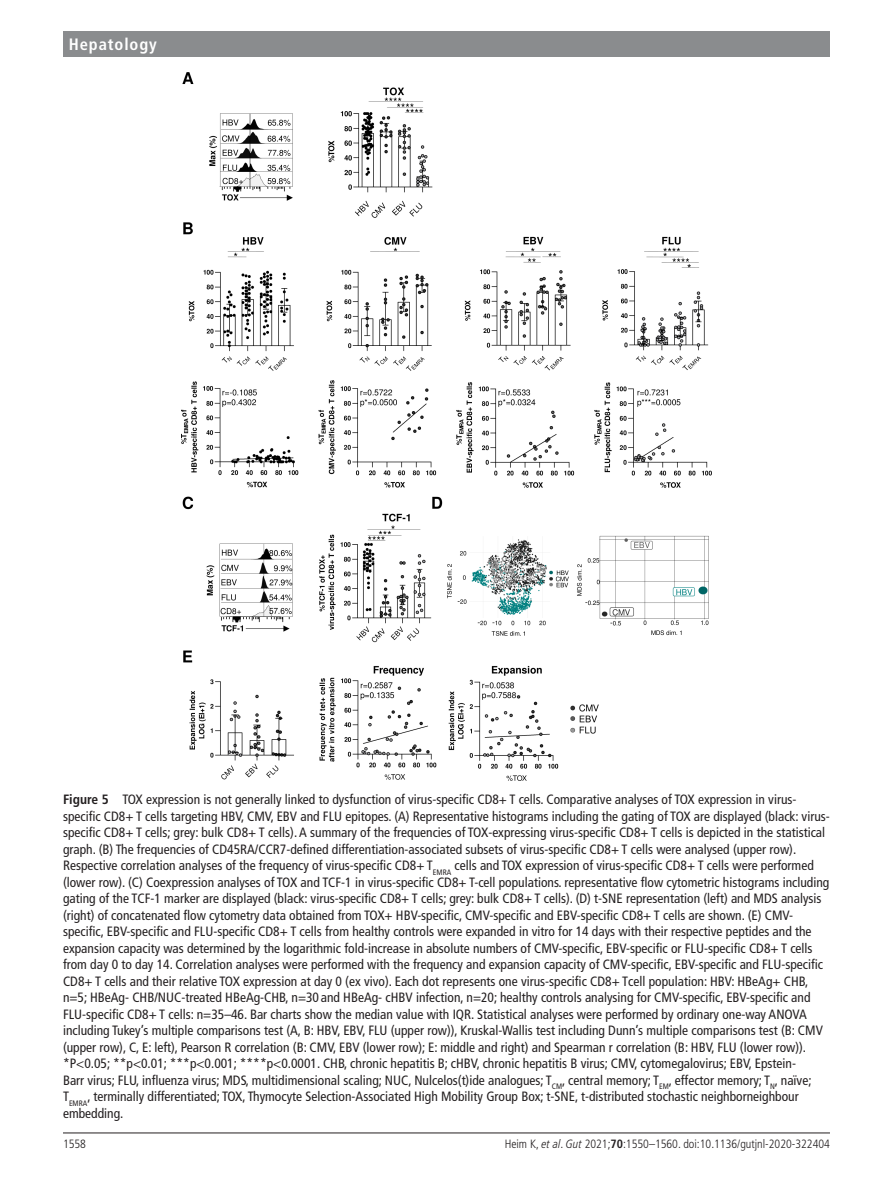
<style>
.page{position:relative;width:893px;height:1191px;background:#fff}
.page>*{position:absolute;margin:0;border:0;box-sizing:border-box;transform-origin:0 0}
.t1{font:700 condensed 16.5px "Frutiger LT Pro";letter-spacing:.055em;color:#fff}
.t2{font:condensed 13.5px/16.5px "Frutiger LT Pro";color:#231f20}
.t3{font:300 condensed 12px "Frutiger LT Pro";color:#231f20}
.s1{font-weight:700}
.s2{font-style:italic}
</style>
<div class="page">
<hr style="left:63px;top:1132px;width:767px;height:1px;background:#231f20">
<div style="left:63px;top:31px;width:767px;height:25px;background:#8a8c8e"></div>
<img style="left:181px;top:72px;width:531px;height:708px">
<p class="t1" style="left:69px;top:34px;width:90px">Hepatology</p>
<p class="t2" style="left:63px;top:791px;width:768px"><span class="s1">Figure 5</span> TOX expression is not generally linked to dysfunction of virus-specific CD8+ T cells. Comparative analyses of TOX expression in virus&shy;specific CD8+ T cells targeting HBV, CMV, EBV and FLU epitopes. (A) Representative histograms including the gating of TOX are displayed (black: virus&shy;specific CD8+ T cells; grey: bulk CD8+ T cells). A summary of the frequencies of TOX-expressing virus-specific CD8+ T cells is depicted in the statistical graph. (B) The frequencies of CD45RA/CCR7-defined differentiation-associated subsets of virus-specific CD8+ T cells were analysed (upper row).<br>Respective correlation analyses of the frequency of virus-specific CD8+ T<sub>EMRA</sub> cells and TOX expression of virus-specific CD8+ T cells were performed (lower row). (C) Coexpression analyses of TOX and TCF-1 in virus-specific CD8+ T-cell populations. representative flow cytometric histograms including gating of the TCF-1 marker are displayed (black: virus-specific CD8+ T cells; grey: bulk CD8+ T cells). (D) t-SNE representation (left) and MDS analysis (right) of concatenated flow cytometry data obtained from TOX+ HBV-specific, CMV-specific and EBV-specific CD8+ T cells are shown. (E) CMV&shy;specific, EBV-specific and FLU-specific CD8+ T cells from healthy controls were expanded in vitro for 14 days with their respective peptides and the expansion capacity was determined by the logarithmic fold-increase in absolute numbers of CMV-specific, EBV-specific or FLU-specific CD8+ T cells from day 0 to day 14. Correlation analyses were performed with the frequency and expansion capacity of CMV-specific, EBV-specific and FLU-specific CD8+ T cells and their relative TOX expression at day 0 (ex vivo). Each dot represents one virus-specific CD8+ Tcell population: HBV: HBeAg+ CHB, n=5; HBeAg- CHB/NUC-treated HBeAg-CHB, n=30 and HBeAg- cHBV infection, n=20; healthy controls analysing for CMV-specific, EBV-specific and FLU-specific CD8+ T cells: n=35–46. Bar charts show the median value with IQR. Statistical analyses were performed by ordinary one-way ANOVA including Tukey’s multiple comparisons test (A, B: HBV, EBV, FLU (upper row)), Kruskal-Wallis test including Dunn’s multiple comparisons test (B: CMV (upper row), C, E: left), Pearson R correlation (B: CMV, EBV (lower row); E: middle and right) and Spearman r correlation (B: HBV, FLU (lower row)). *P&lt;0.05; **p&lt;0.01; ***p&lt;0.001; ****p&lt;0.0001. CHB, chronic hepatitis B; cHBV, chronic hepatitis B virus; CMV, cytomegalovirus; EBV, Epstein-<br>Barr virus; FLU, influenza virus; MDS, multidimensional scaling; NUC, Nulcelos(t)ide analogues; T<sub>CM</sub>, central memory; T<sub>EM</sub>, effector memory; T<sub>N</sub>, naïve; T<sub>EMRA</sub>, terminally differentiated; TOX, Thymocyte Selection-Associated High Mobility Group Box; t-SNE, t-distributed stochastic neighborneighbour embedding.</p>
<p class="t3" style="left:63px;top:1136px;width:25px">1558</p>
<p class="t3" style="left:505px;top:1136px;width:327px">Heim K, <span class="s2">et al</span>. <span class="s2">Gut</span> 2021;<span class="s1">70</span>:1550–1560. doi:10.1136/gutjnl-2020-322404</p>
</div>
